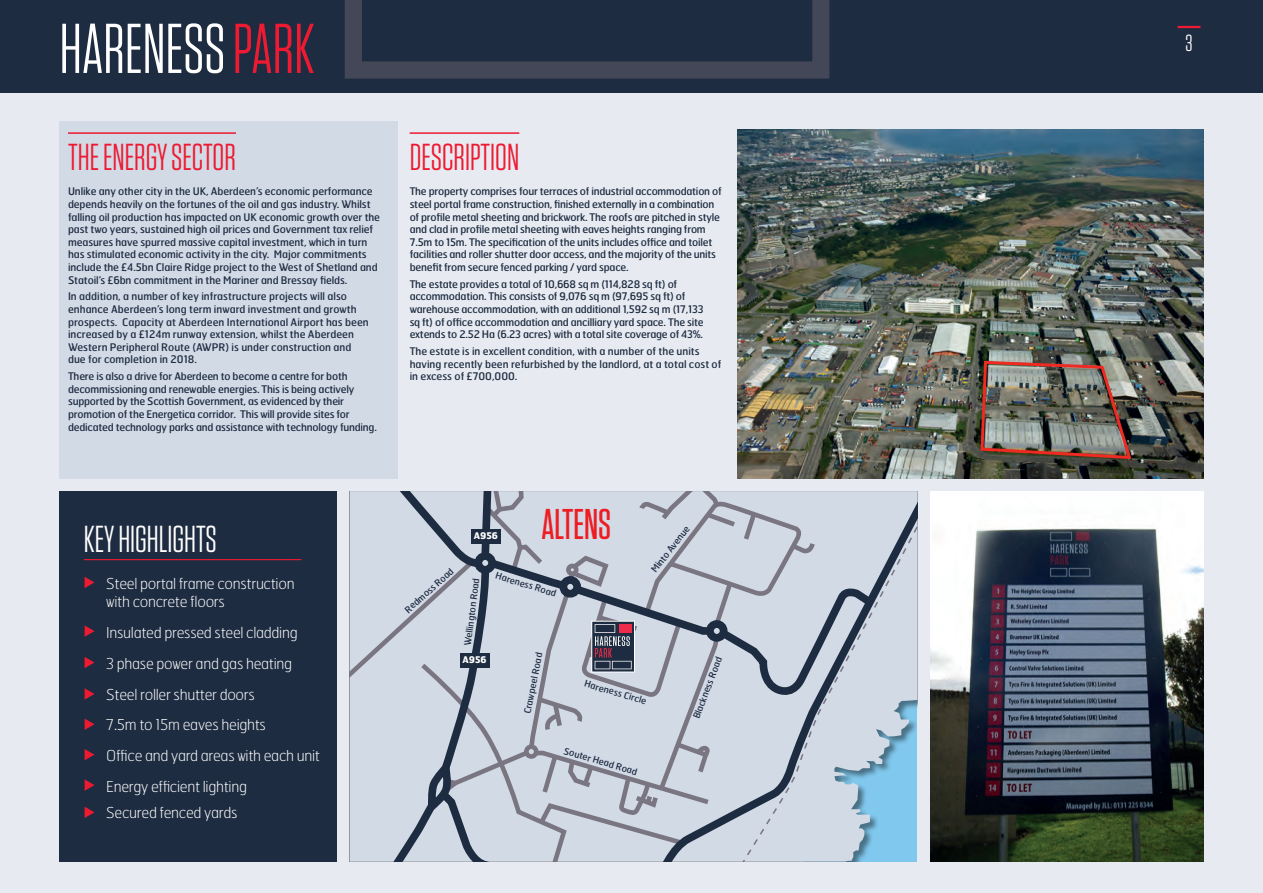
<style>
.page{position:relative;width:1263px;height:893px;background:#1e2c41}
.page>*{position:absolute;margin:0;border:0;box-sizing:border-box;transform-origin:0 0}
.t1{font:70.35px "Tungsten Narrow";color:#fff}
.t2{font:500 42.9px "Tungsten Narrow";color:#ee1d23}
.t3{font:37.5px "Tungsten Narrow";color:#ed1a32}
.t4{font:37.5px "Tungsten Narrow";color:#fff}
.t5{font:23.25px "Tungsten Narrow";color:#fff}
.t6{font:100 15px/30.8px "Hermes";letter-spacing:-.02em;color:#fff}
.t7{font:10.5px/12.6px "Hermes";letter-spacing:-.02em;color:#1e2c41}
.t8{font:10.5px/12.6px "Hermes";color:#1e2c41}
.t9{font:9.15px "Hermes";color:#1e2c41}
.t10{font:700 9.15px "Hermes";color:#fff}
.s1{color:#ed1a32}
</style>
<div class="page">
<svg style="left:345px;top:0;width:484px;height:79px"></svg>
<div style="left:0;top:94px;width:1263px;height:799px;background:#e7ebf1"></div>
<hr style="left:1177px;top:26px;width:23px;height:2px;background:#ed1a32">
<img style="left:738px;top:129px;width:465px;height:349px">
<div style="left:60px;top:491px;width:277px;height:371px;background:#1e2c41"></div>
<svg style="left:880px;top:511px;width:37px;height:351px;background:#a6c7dc"></svg>
<svg style="left:350px;top:491px;width:530px;height:371px;background:#bfc7d4"></svg>
<img style="left:930px;top:491px;width:273px;height:371px">
<svg style="left:85px;top:577px;width:9px;height:11px"></svg>
<svg style="left:85px;top:625px;width:9px;height:12px"></svg>
<svg style="left:85px;top:657px;width:9px;height:11px"></svg>
<svg style="left:85px;top:688px;width:9px;height:12px"></svg>
<svg style="left:85px;top:719px;width:9px;height:11px"></svg>
<svg style="left:85px;top:749px;width:9px;height:11px"></svg>
<svg style="left:85px;top:779px;width:9px;height:12px"></svg>
<svg style="left:85px;top:807px;width:9px;height:11px"></svg>
<hr style="left:84px;top:559px;width:218px;height:1px;background:#ed1a32">
<div style="left:60px;top:121px;width:338px;height:357px;background:#d2dae6"></div>
<hr style="left:68px;top:132px;width:168px;height:2px;background:#ed1a32">
<hr style="left:410px;top:132px;width:109px;height:2px;background:#ed1a32">
<img style="left:979px;top:359px;width:154px;height:238px">
<h1 class="t1" style="left:60px;top:14px;width:256px">HARENESS <span class="s1">PARK</span></h1>
<h3 class="t3" style="left:68px;top:138px;width:169px">THE ENERGY SECTOR</h3>
<p class="t7" style="left:68px;top:185px;width:314px">Unlike any other city in the UK, Aberdeen’s economic performance depends heavily on the fortunes of the oil and gas industry. Whilst falling oil production has impacted on UK economic growth over the past two years, sustained high oil prices and Government tax relief measures have spurred massive capital investment, which in turn has stimulated economic activity in the city. Major commitments include the £4.5bn Claire Ridge project to the West of Shetland and Statoil’s £6bn commitment in the Mariner and Bressay fields.</p>
<p class="t8" style="left:68px;top:290px;width:302px">In addition, a number of key infrastructure projects will also enhance Aberdeen’s long term inward investment and growth prospects. Capacity at Aberdeen International Airport has been increased by a £124m runway extension, whilst the Aberdeen Western Peripheral Route (AWPR) is under construction and due for completion in 2018.</p>
<p class="t7" style="left:68px;top:370px;width:310px">There is also a drive for Aberdeen to become a centre for both decommissioning and renewable energies. This is being actively supported by the Scottish Government, as evidenced by their promotion of the Energetica corridor. This will provide sites for dedicated technology parks and assistance with technology funding.</p>
<h3 class="t3" style="left:410px;top:138px;width:111px">DESCRIPTION</h3>
<p class="t7" style="left:410px;top:185px;width:313px">The property comprises four terraces of industrial accommodation of steel portal frame construction, finished externally in a combination of profile metal sheeting and brickwork. The roofs are pitched in style and clad in profile metal sheeting with eaves heights ranging from 7.5m to 15m. The specification of the units includes office and toilet facilities and roller shutter door access, and the majority of the units benefit from secure fenced parking / yard space.</p>
<p class="t7" style="left:410px;top:277px;width:296px">The estate provides a total of 10,668 sq m (114,828 sq ft) of accommodation. This consists of 9,076 sq m (97,695 sq ft) of warehouse accommodation, with an additional 1,592 sq m (17,133 sq ft) of office accommodation and ancilliary yard space. The site extends to 2.52 Ha (6.23 acres) with a total site coverage of 43%.</p>
<p class="t8" style="left:410px;top:345px;width:313px">The estate is in excellent condition, with a number of the units having recently been refurbished by the landlord, at a total cost of in excess of £700,000.</p>
<h3 class="t4" style="left:84px;top:520px;width:134px">KEY HIGHLIGHTS</h3>
<h3 class="t6" style="left:106px;top:575px;width:190px;line-height:18px">Steel portal frame construction with concrete floors</h3>
<h3 class="t6" style="left:106px;top:617px;width:215px">Insulated pressed steel cladding<br>3 phase power and gas heating<br>Steel roller shutter doors<br>7.5m to 15m eaves heights<br>Office and yard areas with each unit<br>Energy efficient lighting</h3>
<h3 class="t6" style="left:106px;top:797px;width:133px">Secured fenced yards</h3>
<p class="t9" style="left:402px;top:607px;width:64px;rotate:-42deg">Redmoss Road</p>
<p class="t10" style="left:474px;top:530px;width:26px">A956</p>
<h2 class="t2" style="left:541px;top:503px;width:71px">ALTENS</h2>
<p class="t9" style="left:462px;top:645px;width:70px;rotate:-83deg">Wellington Road</p>
<p class="t9" style="left:497px;top:569px;width:64px;rotate:17deg">Hareness Road</p>
<p class="t9" style="left:648px;top:567px;width:58px;rotate:-52deg">Minto Avenue</p>
<p class="t10" style="left:462px;top:654px;width:26px">A956</p>
<p class="t9" style="left:522px;top:713px;width:64px;rotate:-79deg">Crawpeel Road</p>
<p class="t9" style="left:586px;top:678px;width:66px;rotate:16deg">Hareness Circle</p>
<p class="t9" style="left:690px;top:716px;width:67px;rotate:-69deg">Blackness Road</p>
<p class="t9" style="left:566px;top:745px;width:78px;rotate:16deg">Souter Head Road</p>
<h3 class="t5" style="left:1185px;top:32px;width:8px">3</h3>
</div>
